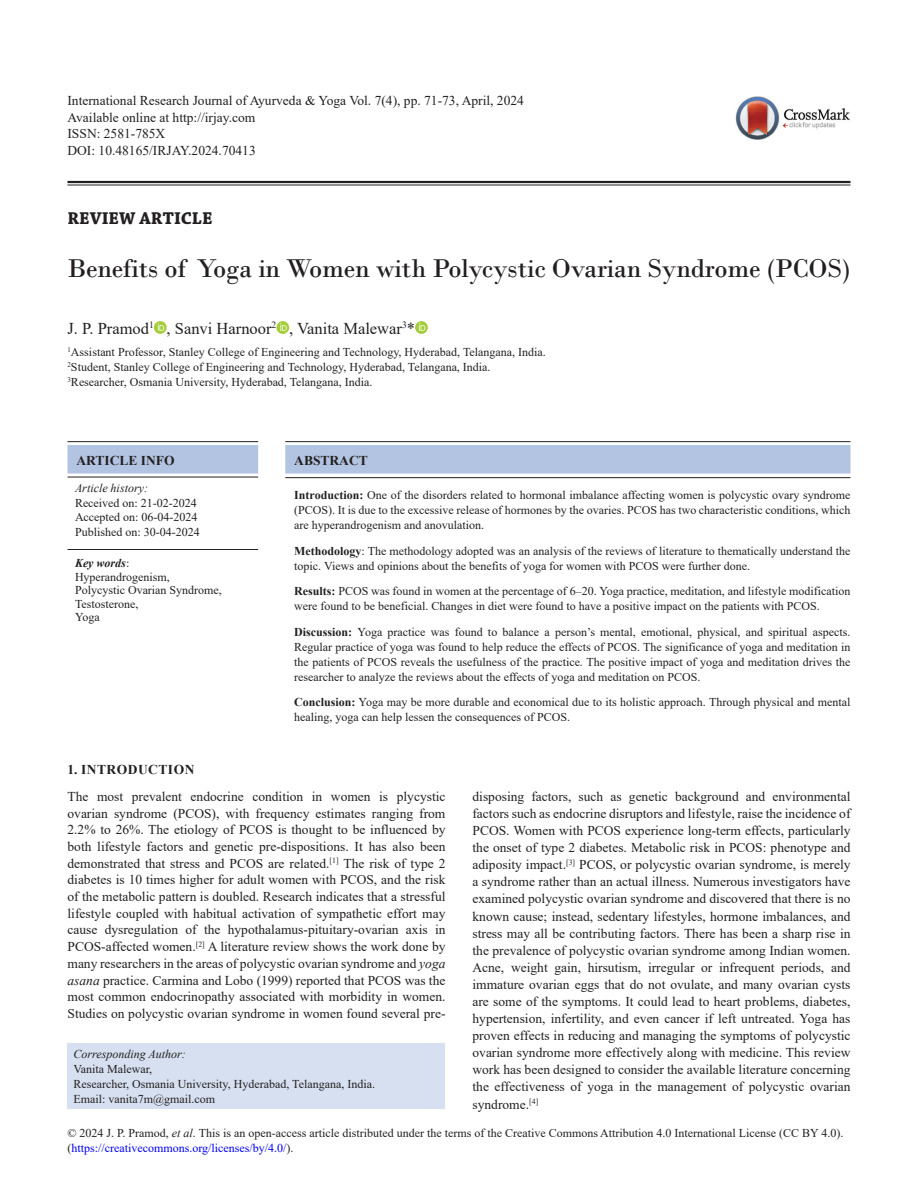
<style>
.page{position:relative;width:918px;height:1188px;background:#fff}
.page>*{position:absolute;margin:0;border:0;box-sizing:border-box;transform-origin:0 0}
.AT{font:27px "Bodoni";letter-spacing:-.01em;color:#231f20}
.AH{font:700 18px "Chaparral Pro";color:#231f20}
.AU{font:16.5px "Times New Roman";color:#231f20}
.TX{font:13.5px/17.1px "Times New Roman";color:#231f20;text-align:justify}
.Jou_Ins{font:13.5px "Times New Roman";color:#231f20}
.Article_info{font:700 13.5px "Times New Roman";letter-spacing:.035em;color:#231f20}
.Article_info-2{font:700 13.5px "Times New Roman";color:#231f20}
.ABSH{font:700 13.5px "Times New Roman";color:#231f20}
.ABS{font:12px/15px "Times New Roman";color:#231f20}
.ABS_FIRST{font:12px/15px "Times New Roman";color:#231f20;text-align:justify}
.AFF{font:12px "Times New Roman";color:#231f20}
.ADD{font:12px/15px "Times New Roman";color:#231f20}
.HIS{font:12px/14.4px "Times New Roman";color:#231f20}
.KWD{font:12px/13.5px "Times New Roman";color:#231f20}
.s1{font-style:italic}
.s2{font-weight:700;font-style:italic}
.s3{font-weight:700}
.s4{color:#00f}
</style>
<div class="page">
<hr style="left:68px;top:181px;width:782px;height:2px;background:#231f20">
<hr style="left:68px;top:185px;width:782px;height:1px;background:#231f20">
<svg style="left:154px;top:321px;width:13px;height:13px"></svg>
<svg style="left:158px;top:323px;width:6px;height:8px"></svg>
<svg style="left:276px;top:321px;width:13px;height:13px"></svg>
<svg style="left:280px;top:323px;width:7px;height:8px"></svg>
<svg style="left:415px;top:321px;width:13px;height:13px"></svg>
<svg style="left:419px;top:323px;width:6px;height:8px"></svg>
<hr style="left:285px;top:441px;width:565px;height:1px;background:#231f20">
<div style="left:285px;top:445px;width:565px;height:29px;background:#b3c4e2"></div>
<hr style="left:285px;top:477px;width:565px;height:1px;background:#231f20">
<div style="left:68px;top:1043px;width:378px;height:65px;background:#d6e0f0"></div>
<img style="left:736px;top:96px;width:114px;height:43px">
<hr style="left:68px;top:441px;width:190px;height:1px;background:#231f20">
<div style="left:68px;top:445px;width:190px;height:29px;background:#b3c4e2"></div>
<hr style="left:68px;top:477px;width:190px;height:1px;background:#231f20">
<hr style="left:68px;top:549px;width:190px;height:1px;background:#231f20">
<p class="Jou_Ins" style="left:68px;top:91px;width:458px">International Research Journal of Ayurveda &amp; Yoga Vol. 7(4), pp. 71-73, April, 2024</p>
<p class="Jou_Ins" style="left:68px;top:108px;width:189px">Available online at http://irjay.com</p>
<p class="Jou_Ins" style="left:68px;top:124px;width:99px">ISSN: 2581-785X</p>
<p class="Jou_Ins" style="left:68px;top:141px;width:190px">DOI: 10.48165/IRJAY.2024.70413</p>
<p class="AH" style="left:68px;top:208px;width:147px">REVIEW ARTICLE</p>
<p class="AT" style="left:68px;top:252px;width:784px">Benefits of Yoga in Women with Polycystic Ovarian Syndrome (PCOS)</p>
<p class="AU" style="left:68px;top:317px;width:349px">J. P. Pramod<sup>1</sup> , Sanvi Harnoor<sup>2</sup> , Vanita Malewar<sup>3</sup>*</p>
<p class="AFF" style="left:68px;top:344px;width:480px"><sup>1</sup>Assistant Professor, Stanley College of Engineering and Technology, Hyderabad, Telangana, India.</p>
<p class="AFF" style="left:68px;top:359px;width:425px"><sup>2</sup>Student, Stanley College of Engineering and Technology, Hyderabad, Telangana, India.</p>
<p class="AFF" style="left:68px;top:374px;width:307px"><sup>3</sup>Researcher, Osmania University, Hyderabad, Telangana, India.</p>
<p class="Article_info-2" style="left:76px;top:450px;width:100px">ARTICLE INFO</p>
<p class="HIS" style="left:75px;top:481px;width:126px"><span class="s1">Article history:<br></span>Received on: 21-02-2024<br>Accepted on: 06-04-2024<br>Published on: 30-04-2024</p>
<p class="KWD" style="left:75px;top:556px;width:148px"><span class="s2">Key words</span>:<br>Hyperandrogenism,<br>Polycystic Ovarian Syndrome,<br>Testosterone,<br>Yoga</p>
<p class="ABSH" style="left:294px;top:450px;width:75px">ABSTRACT</p>
<p class="ABS_FIRST" style="left:294px;top:487px;width:558px"><span class="s3">Introduction:</span> One of the disorders related to hormonal imbalance affecting women is polycystic ovary syndrome (PCOS). It is due to the excessive release of hormones by the ovaries. PCOS has two characteristic conditions, which are hyperandrogenism and anovulation.</p>
<p class="ABS" style="left:294px;top:543px;width:558px"><span class="s3">Methodology</span>: The methodology adopted was an analysis of the reviews of literature to thematically understand the topic. Views and opinions about the benefits of yoga for women with PCOS were further done.</p>
<p class="ABS" style="left:294px;top:583px;width:558px"><span class="s3">Results:</span> PCOS was found in women at the percentage of 6–20. Yoga practice, meditation, and lifestyle modification were found to be beneficial. Changes in diet were found to have a positive impact on the patients with PCOS.</p>
<p class="ABS" style="left:294px;top:624px;width:558px;text-align:justify"><span class="s3">Discussion:</span> Yoga practice was found to balance a person’s mental, emotional, physical, and spiritual aspects.<br>Regular practice of yoga was found to help reduce the effects of PCOS. The significance of yoga and meditation in the patients of PCOS reveals the usefulness of the practice. The positive impact of yoga and meditation drives the researcher to analyze the reviews about the effects of yoga and meditation on PCOS.</p>
<p class="ABS" style="left:294px;top:694px;width:558px"><span class="s3">Conclusion:</span> Yoga may be more durable and economical due to its holistic approach. Through physical and mental healing, yoga can help lessen the consequences of PCOS.</p>
<h1 class="Article_info" style="left:68px;top:759px;width:128px">1. INTRODUCTION</h1>
<p class="TX" style="left:68px;top:788px;width:380px;line-height:16.6px">The most prevalent endocrine condition in women is plycystic ovarian syndrome (PCOS), with frequency estimates ranging from 2.2% to 26%. The etiology of PCOS is thought to be influenced by both lifestyle factors and genetic pre-dispositions. It has also been demonstrated that stress and PCOS are related.<sup>[1]</sup> The risk of type 2 diabetes is 10 times higher for adult women with PCOS, and the risk of the metabolic pattern is doubled. Research indicates that a stressful lifestyle coupled with habitual activation of sympathetic effort may cause dysregulation of the hypothalamus-pituitary-ovarian axis in PCOS-affected women.<sup>[2]</sup> A literature review shows the work done by many researchers in the areas of polycystic ovarian syndrome and <span class="s1">yoga asana</span> practice. Carmina and Lobo (1999) reported that PCOS was the most common endocrinopathy associated with morbidity in women.<br>Studies on polycystic ovarian syndrome in women found several pre-</p>
<p class="ADD" style="left:74px;top:1046px;width:303px"><span class="s1">Corresponding Author:<br></span>Vanita Malewar,<br>Researcher, Osmania University, Hyderabad, Telangana, India.<br>Email: vanita7m@gmail.com</p>
<p class="TX" style="left:472px;top:787px;width:380px">disposing factors, such as genetic background and environmental factors such as endocrine disruptors and lifestyle, raise the incidence of PCOS. Women with PCOS experience long-term effects, particularly the onset of type 2 diabetes. Metabolic risk in PCOS: phenotype and adiposity impact.<sup>[3]</sup> PCOS, or polycystic ovarian syndrome, is merely a syndrome rather than an actual illness. Numerous investigators have examined polycystic ovarian syndrome and discovered that there is no known cause; instead, sedentary lifestyles, hormone imbalances, and stress may all be contributing factors. There has been a sharp rise in the prevalence of polycystic ovarian syndrome among Indian women.<br>Acne, weight gain, hirsutism, irregular or infrequent periods, and immature ovarian eggs that do not ovulate, and many ovarian cysts are some of the symptoms. It could lead to heart problems, diabetes, hypertension, infertility, and even cancer if left untreated. Yoga has proven effects in reducing and managing the symptoms of polycystic ovarian syndrome more effectively along with medicine. This review work has been designed to consider the available literature concerning the effectiveness of yoga in the management of polycystic ovarian syndrome.<sup>[4]</sup></p>
<p class="ABS" style="left:68px;top:1125px;width:777px">© 2024 J. P. Pramod, <span class="s1">et al</span>. This is an open-access article distributed under the terms of the Creative Commons Attribution 4.0 International License (CC BY 4.0). (<span class="s4">https://creativecommons.org/licenses/by/4.0/</span>).</p>
</div>
